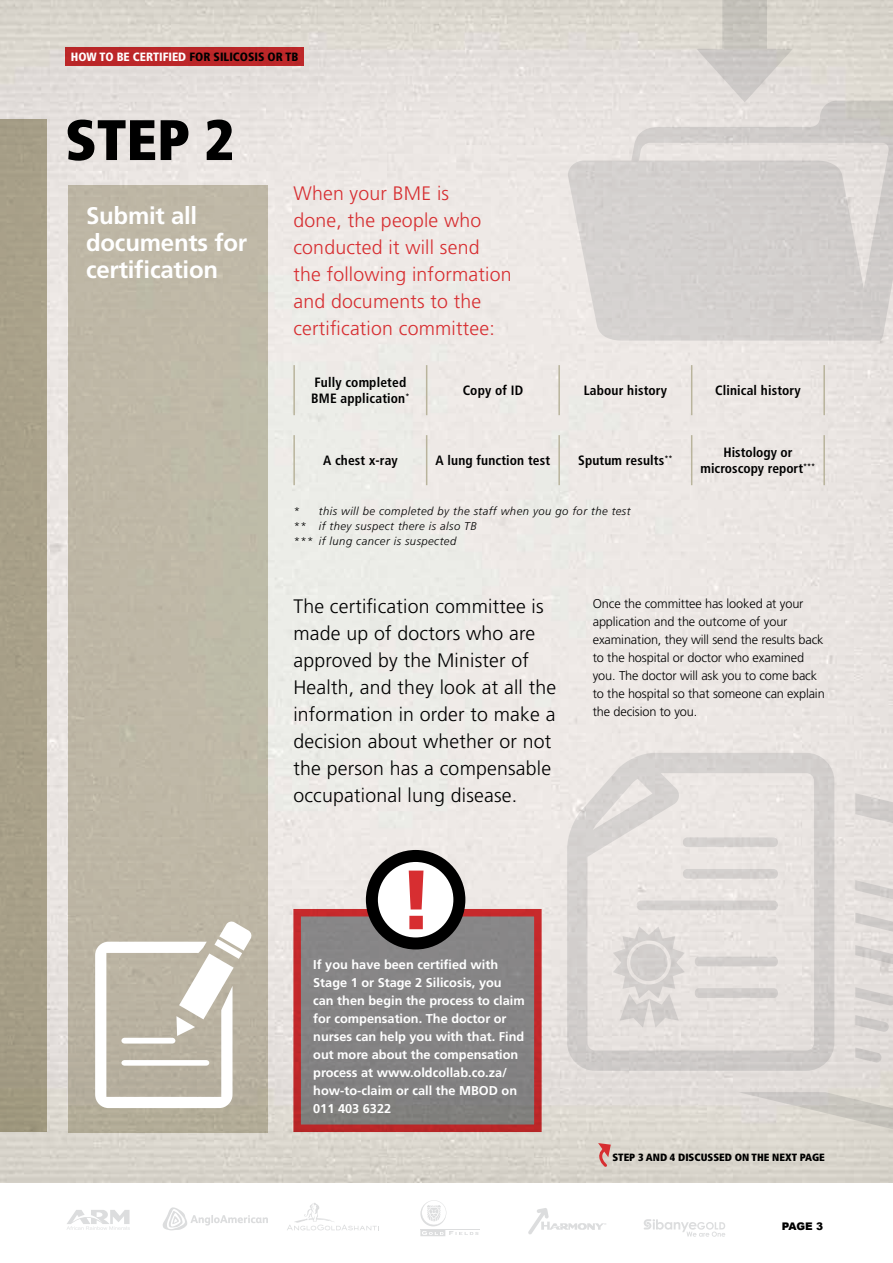
<style>
.page{position:relative;width:893px;height:1263px;background:#fff}
.page>*{position:absolute;margin:0;border:0;box-sizing:border-box;transform-origin:0 0}
.t1{font:900 condensed 84px "Frutiger";color:#d72e31}
.t2{font:900 condensed 57px "Frutiger";color:#000}
.t3{font:700 24px/27px "Frutiger";letter-spacing:-.01em;color:#fff}
.t4{font:300 19.5px/27px "Frutiger";letter-spacing:.01em;color:#000}
.t5{font:300 19.5px/27px "Frutiger";letter-spacing:.01em;color:#d72e31}
.t6{font:700 condensed 13.5px/16.5px "Frutiger";letter-spacing:.01em;color:#000}
.t7{font:700 12.75px/18px "Frutiger";color:#fff}
.t8{font:300 12.75px/18px "Frutiger";letter-spacing:-.01em;color:#000}
.t9{font:900 condensed 12px "Frutiger";color:#fff}
.t10{font:italic 300 11.25px/15px "Frutiger";letter-spacing:.04em;color:#000}
.t11{font:900 condensed 10.5px "Frutiger";color:#000}
.t12{font:900 10.5px "Arial";color:#000}
.s1{color:#000}
</style>
<div class="page">
<svg style="left:67px;top:1210px;width:63px;height:20px"></svg>
<svg style="left:163px;top:1207px;width:105px;height:23px"></svg>
<svg style="left:287px;top:1203px;width:92px;height:27px"></svg>
<hr style="left:420px;top:1230px;width:60px;height:1px;background:#dcddde">
<svg style="left:420px;top:1200px;width:59px;height:36px"></svg>
<svg style="left:528px;top:1208px;width:78px;height:27px"></svg>
<svg style="left:644px;top:1219px;width:81px;height:18px"></svg>
<img style="left:0;top:0;width:893px;height:1182px">
<hr style="left:293px;top:365px;width:2px;height:50px;background:#b9b49c">
<hr style="left:426px;top:365px;width:1px;height:50px;background:#b9b49c">
<hr style="left:558px;top:365px;width:2px;height:50px;background:#b9b49c">
<hr style="left:691px;top:365px;width:1px;height:50px;background:#b9b49c">
<hr style="left:823px;top:365px;width:2px;height:50px;background:#b9b49c">
<hr style="left:293px;top:435px;width:2px;height:50px;background:#b9b49c">
<hr style="left:426px;top:435px;width:1px;height:50px;background:#b9b49c">
<hr style="left:558px;top:435px;width:2px;height:50px;background:#b9b49c">
<hr style="left:691px;top:435px;width:1px;height:50px;background:#b9b49c">
<hr style="left:823px;top:435px;width:2px;height:50px;background:#b9b49c">
<div style="left:68px;top:185px;width:200px;height:947px;background:#beb8a6"></div>
<div style="left:0;top:120px;width:47px;height:1012px;background:#a8a089"></div>
<svg style="left:595px;top:1143px;width:16px;height:25px"></svg>
<div style="left:65px;top:48px;width:239px;height:18px;background:#bc2729"></div>
<svg style="left:568px;top:101px;width:325px;height:240px;background:#d7d3d1"></svg>
<svg style="left:696px;top:0;width:97px;height:102px;background:#d4d0ca"></svg>
<svg style="left:95px;top:921px;width:157px;height:187px"></svg>
<svg style="left:567px;top:753px;width:267px;height:318px;background:#e0dcd9"></svg>
<svg style="left:738px;top:793px;width:155px;height:338px;background:#dfdad7"></svg>
<svg style="left:855px;top:880px;width:38px;height:25px"></svg>
<svg style="left:855px;top:913px;width:38px;height:22px"></svg>
<div style="left:293px;top:909px;width:249px;height:223px;background:#858484;border:8px solid #d72e31"></div>
<div style="left:372px;top:856px;width:87px;height:87px;background:#fff;border-radius:50%"></div>
<div style="left:366px;top:850px;width:99px;height:99px;border:12px solid #000;border-radius:50%"></div>
<p class="t9" style="left:71px;top:50px;width:229px">HOW TO BE CERTIFIED <span class="s1">FOR SILICOSIS OR TB</span></p>
<h2 class="t2" style="left:65px;top:105px;width:170px">STEP 2</h2>
<h3 class="t3" style="left:86px;top:202px;width:163px">Submit all documents for certification</h3>
<h3 class="t5" style="left:293px;top:180px;width:220px">When your BME is<br>done, the people who conducted it will send the following information and documents to the certification committee:</h3>
<p class="t6" style="left:311px;top:374px;width:100px">Fully completed<br>BME application<sup>*</sup></p>
<p class="t6" style="left:463px;top:382px;width:62px">Copy of ID</p>
<p class="t6" style="left:584px;top:382px;width:85px">Labour history</p>
<p class="t6" style="left:715px;top:382px;width:87px">Clinical history</p>
<p class="t6" style="left:323px;top:452px;width:76px">A chest x-ray</p>
<p class="t6" style="left:436px;top:452px;width:116px">A lung function test</p>
<p class="t6" style="left:578px;top:452px;width:96px">Sputum results<sup>**</sup></p>
<p class="t6" style="left:701px;top:444px;width:116px;text-align:center">Histology or microscopy report<sup>***</sup></p>
<p class="t10" style="left:293px;top:503px;width:339px">* this will be completed by the staff when you go for the test ** if they suspect there is also TB<br>*** if lung cancer is suspected</p>
<h3 class="t4" style="left:293px;top:593px;width:264px">The certification committee is made up of doctors who are approved by the Minister of<br>Health, and they look at all the information in order to make a decision about whether or not the person has a compensable occupational lung disease.</h3>
<h1 class="t1" style="left:400px;top:849px;width:34px">!</h1>
<p class="t7" style="left:313px;top:955px;width:213px">If you have been certified with<br>Stage 1 or Stage 2 Silicosis, you can then begin the process to claim for compensation. The doctor or nurses can help you with that. Find out more about the compensation process at www.oldcollab.co.za/ how-to-claim or call the MBOD on<br>011 403 6322</p>
<p class="t8" style="left:593px;top:595px;width:233px">Once the committee has looked at your application and the outcome of your examination, they will send the results back to the hospital or doctor who examined you. The doctor will ask you to come back to the hospital so that someone can explain the decision to you.</p>
<p class="t11" style="left:612px;top:1151px;width:214px">STEP 3 AND 4 DISCUSSED ON THE NEXT PAGE</p>
<p class="t12" style="left:782px;top:1218px;width:43px">PAGE 3</p>
</div>
